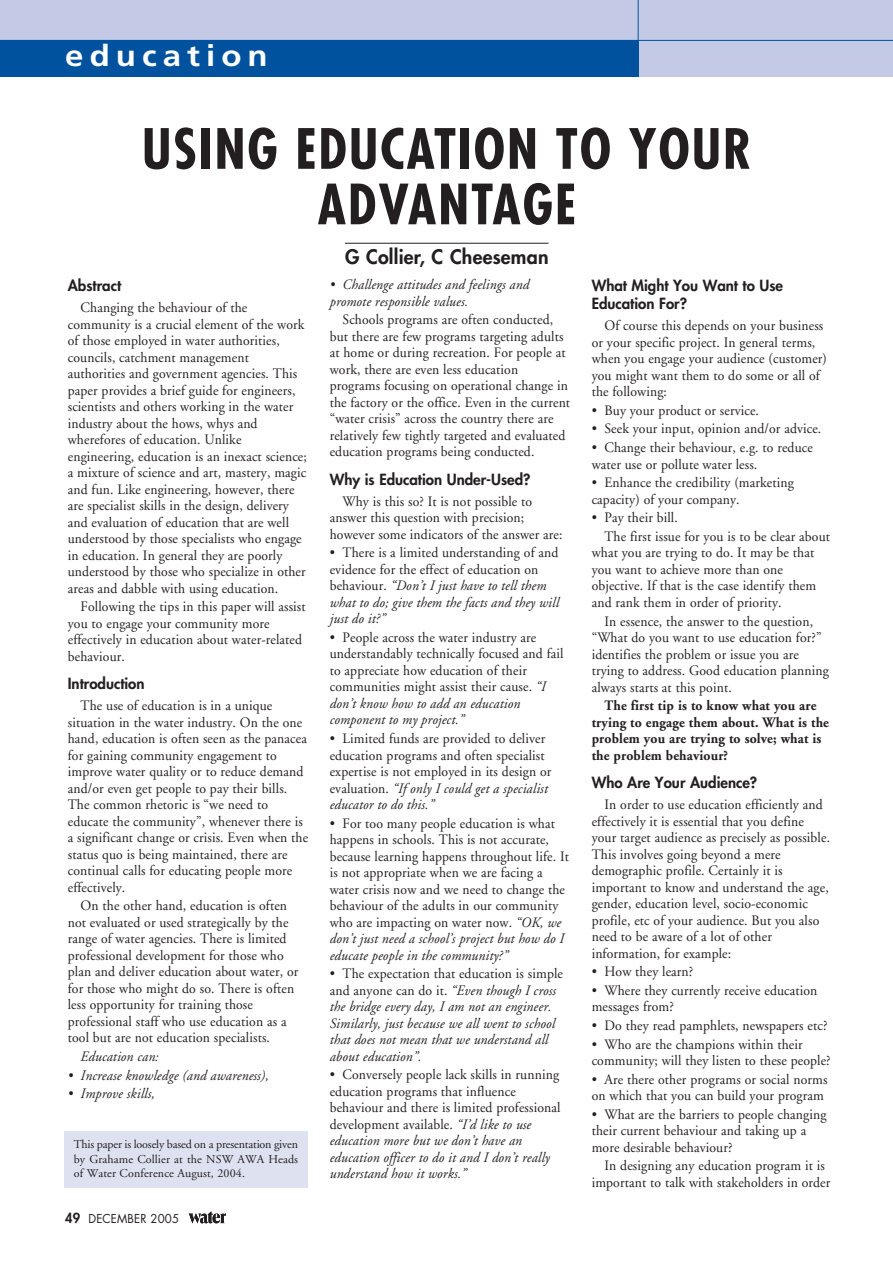
<style>
.page{position:relative;width:893px;height:1263px;background:#fff}
.page>*{position:absolute;margin:0;border:0;box-sizing:border-box;transform-origin:0 0}
.t1{font:700 condensed 54px/55.5px "Futura LT";letter-spacing:.035em;color:#231f20;text-align:center}
.t2{font:700 29.7px "Frutiger LT";letter-spacing:.185em;color:#fff;scale:1.11 1}
.t3{font:800 19.5px "Futura LT";letter-spacing:.01em;color:#231f20}
.t4{font:800 15px/18px "Futura LT";color:#231f20}
.t5{font:14.4px/16.5px "Adobe Garamond LT";letter-spacing:.01em;color:#231f20;scale:.95 1}
.t6{font:italic 14.4px/16.5px "Adobe Garamond LT";letter-spacing:.01em;color:#231f20;scale:.95 1}
.t7{font:700 14.4px/16.5px "Adobe Garamond LT";letter-spacing:.01em;color:#231f20;scale:.95 1}
.t8{font:12px/14.4px "Adobe Garamond LT";letter-spacing:.01em;color:#231f20;text-align:justify}
.t9{font:12px "Futura LT";letter-spacing:.01em;color:#231f20;scale:.95 1}
.s1{font-weight:800;font-size:13.5px}
.s2{font-style:italic}
.s3{font-style:normal}
</style>
<div class="page">
<svg style="left:188px;top:1211px;width:38px;height:12px"></svg>
<div style="left:0;top:0;width:892px;height:77px;background:#c4cae5"></div>
<div style="left:0;top:40px;width:638px;height:37px;background:#00529f"></div>
<hr style="left:0;top:40px;width:892px;height:1px;background:#00529f">
<hr style="left:637px;top:0;width:1px;height:77px;background:#00529f">
<hr style="left:345px;top:243px;width:203px;height:1px;background:#231f20">
<div style="left:64px;top:1131px;width:244px;height:57px;background:#dde1f0"></div>
<h2 class="t2" style="left:65px;top:43px;width:184px">education</h2>
<h1 class="t1" style="left:142px;top:123px;width:611px">USING EDUCATION TO YOUR<br>ADVANTAGE</h1>
<h3 class="t3" style="left:345px;top:247px;width:205px">G Collier, C Cheeseman</h3>
<p class="t4" style="left:68px;top:278px;width:55px">Abstract</p>
<p class="t5" style="left:68px;top:301px;width:253px;text-indent:13px">Changing the behaviour of the community is a crucial element of the work of those employed in water authorities, councils, catchment management authorities and government agencies. This paper provides a brief guide for engineers, scientists and others working in the water industry about the hows, whys and wherefores of education. Unlike engineering, education is an inexact science; a mixture of science and art, mastery, magic and fun. Like engineering, however, there are specialist skills in the design, delivery and evaluation of education that are well understood by those specialists who engage in education. In general they are poorly understood by those who specialize in other areas and dabble with using education.</p>
<p class="t5" style="left:68px;top:600px;width:252px;text-indent:13px">Following the tips in this paper will assist you to engage your community more effectively in education about water-related behaviour.</p>
<p class="t4" style="left:68px;top:676px;width:78px">Introduction</p>
<p class="t5" style="left:68px;top:699px;width:254px;text-indent:13px">The use of education is in a unique situation in the water industry. On the one hand, education is often seen as the panacea for gaining community engagement to improve water quality or to reduce demand and/or even get people to pay their bills.<br>The common rhetoric is “we need to educate the community”, whenever there is a significant change or crisis. Even when the status quo is being maintained, there are continual calls for educating people more effectively.</p>
<p class="t5" style="left:68px;top:899px;width:244px;text-indent:13px">On the other hand, education is often not evaluated or used strategically by the range of water agencies. There is limited professional development for those who plan and deliver education about water, or for those who might do so. There is often less opportunity for training those professional staff who use education as a tool but are not education specialists.</p>
<p class="t6" style="left:81px;top:1049px;width:84px">Education can:</p>
<p class="t6" style="left:68px;top:1068px;width:213px">• Increase knowledge (and awareness),</p>
<p class="t6" style="left:68px;top:1087px;width:93px">• Improve skills,</p>
<p class="t8" style="left:74px;top:1138px;width:226px">This paper is loosely based on a presentation given by Grahame Collier at the NSW AWA Heads of Water Conference August, 2004.</p>
<p class="t9" style="left:65px;top:1212px;width:121px"><span class="s1">49</span> DECEMBER 2005</p>
<p class="t6" style="left:330px;top:277px;width:211px">• Challenge attitudes and feelings and promote responsible values.</p>
<p class="t5" style="left:330px;top:313px;width:254px;text-indent:13px">Schools programs are often conducted, but there are few programs targeting adults at home or during recreation. For people at work, there are even less education programs focusing on operational change in the factory or the office. Even in the current “water crisis” across the country there are relatively few tightly targeted and evaluated education programs being conducted.</p>
<p class="t4" style="left:330px;top:471px;width:202px">Why is Education Under-Used?</p>
<p class="t5" style="left:330px;top:494px;width:246px;text-indent:13px">Why is this so? It is not possible to answer this question with precision; however some indicators of the answer are:</p>
<p class="t5" style="left:330px;top:546px;width:243px">• There is a limited understanding of and evidence for the effect of education on behaviour. <span class="s2">“Don’t I just have to tell them what to do; give them the facts and they will just do it?”</span></p>
<p class="t5" style="left:330px;top:630px;width:248px">• People across the water industry are understandably technically focused and fail to appreciate how education of their communities might assist their cause. <span class="s2">“I don’t know how to add an education component to my project.”</span></p>
<p class="t5" style="left:330px;top:731px;width:235px">• Limited funds are provided to deliver education programs and often specialist expertise is not employed in its design or evaluation. <span class="s2">“If only I could get a specialist educator to do this.”</span></p>
<p class="t5" style="left:330px;top:816px;width:253px">• For too many people education is what happens in schools. This is not accurate, because learning happens throughout life. It is not appropriate when we are facing a water crisis now and we need to change the behaviour of the adults in our community who are impacting on water now. <span class="s2">“OK, we don’t just need a school’s project but how do I educate people in the community?”</span></p>
<p class="t6" style="left:330px;top:967px;width:247px"><span class="s3">• The expectation that education is simple and anyone can do it.</span> “Even though I cross the bridge every day, I am not an engineer.<br>Similarly, just because we all went to school that does not mean that we understand all about education”.</p>
<p class="t5" style="left:330px;top:1068px;width:244px">• Conversely people lack skills in running education programs that influence behaviour and there is limited professional development available. <span class="s2">“I’d like to use education more but we don’t have an education officer to do it and I don’t really understand how it works.”</span></p>
<p class="t4" style="left:591px;top:278px;width:193px">What Might You Want to Use<br>Education For?</p>
<p class="t5" style="left:591px;top:319px;width:249px;text-indent:13px">Of course this depends on your business or your specific project. In general terms, when you engage your audience (customer) you might want them to do some or all of the following:</p>
<p class="t5" style="left:591px;top:403px;width:178px">• Buy your product or service.</p>
<p class="t5" style="left:591px;top:422px;width:243px">• Seek your input, opinion and/or advice.</p>
<p class="t5" style="left:591px;top:440px;width:234px">• Change their behaviour, e.g. to reduce water use or pollute water less.</p>
<p class="t5" style="left:591px;top:476px;width:214px">• Enhance the credibility (marketing capacity) of your company.</p>
<p class="t5" style="left:604px;top:510px;width:239px;line-height:18.6px;text-indent:-13px">• Pay their bill.<br>The first issue for you is to be clear about</p>
<p class="t5" style="left:591px;top:546px;width:238px">what you are trying to do. It may be that you want to achieve more than one objective. If that is the case identify them and rank them in order of priority.</p>
<p class="t5" style="left:591px;top:614px;width:251px;text-indent:13px">In essence, the answer to the question, “What do you want to use education for?” identifies the problem or issue you are trying to address. Good education planning always starts at this point.</p>
<p class="t7" style="left:591px;top:698px;width:251px;text-indent:13px">The first tip is to know what you are trying to engage them about. What is the problem you are trying to solve; what is the problem behaviour?</p>
<p class="t4" style="left:591px;top:775px;width:167px">Who Are Your Audience?</p>
<p class="t5" style="left:591px;top:797px;width:252px;text-indent:13px">In order to use education efficiently and effectively it is essential that you define your target audience as precisely as possible.<br>This involves going beyond a mere demographic profile. Certainly it is important to know and understand the age, gender, education level, socio-economic profile, etc of your audience. But you also need to be aware of a lot of other information, for example:</p>
<p class="t5" style="left:591px;top:965px;width:108px">• How they learn?</p>
<p class="t5" style="left:591px;top:983px;width:239px">• Where they currently receive education messages from?</p>
<p class="t5" style="left:591px;top:1018px;width:250px">• Do they read pamphlets, newspapers etc?</p>
<p class="t5" style="left:591px;top:1037px;width:253px">• Who are the champions within their community; will they listen to these people?</p>
<p class="t5" style="left:591px;top:1072px;width:250px">• Are there other programs or social norms on which that you can build your program</p>
<p class="t5" style="left:591px;top:1107px;width:249px">• What are the barriers to people changing their current behaviour and taking up a more desirable behaviour?</p>
<p class="t5" style="left:591px;top:1159px;width:253px;text-align:center">In designing any education program it is important to talk with stakeholders in order</p>
</div>
